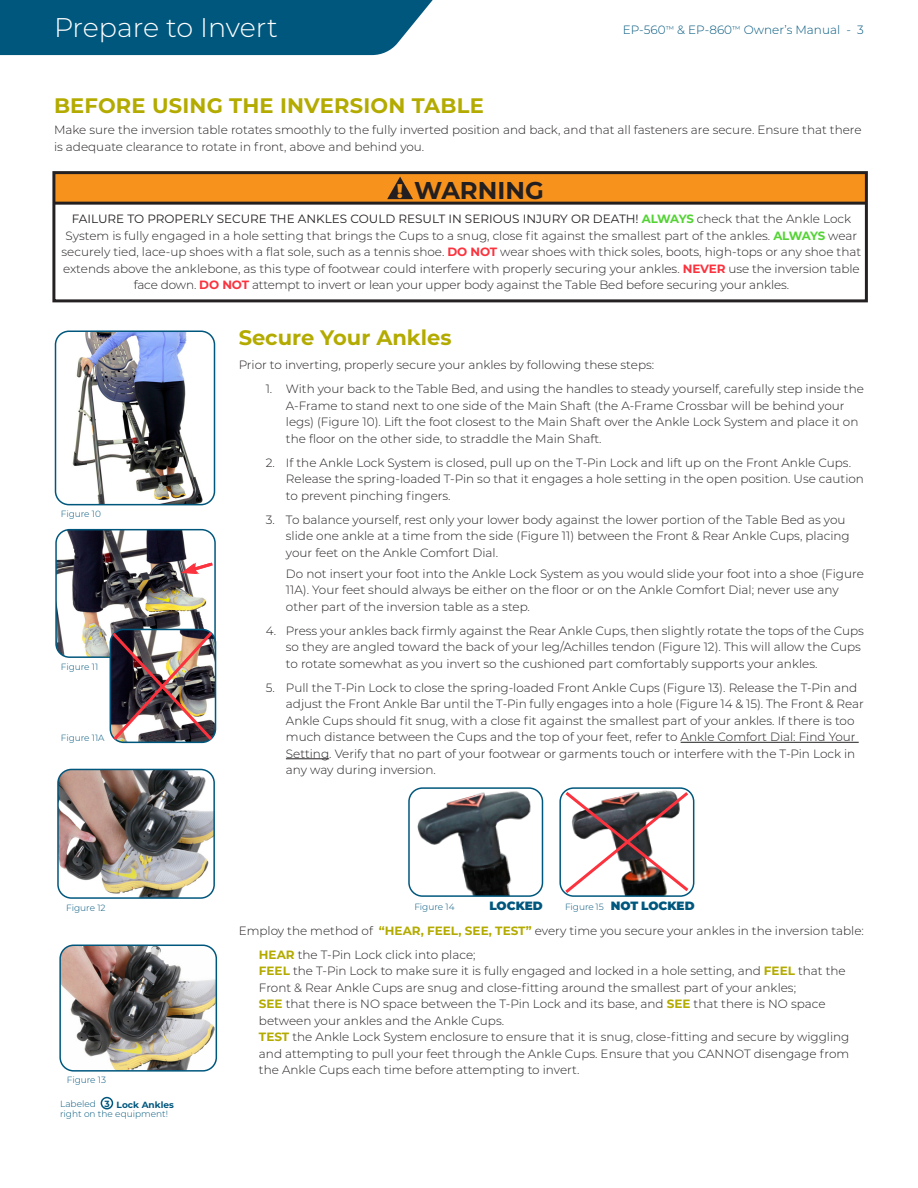
<style>
.page{position:relative;width:918px;height:1188px;background:#fff}
.page>*{position:absolute;margin:0;border:0;box-sizing:border-box;transform-origin:0 0}
.t1{font:300 27px "Montserrat";letter-spacing:-.005em;color:#fff}
.t2{font:700 24.3px "Montserrat";color:#231f20}
.Paragraph_Style_3{font:700 21px "Montserrat";letter-spacing:.01em;color:#b3ab00}
.t3{font:900 19.8px "Montserrat";color:#f7931d;scale:.88 1}
.Paragraph_Style_3-2{font:300 12px/16.5px "Montserrat";color:#231f20}
.t4{font:300 12px "Montserrat";color:#00577d}
.t5{font:900 12px "Montserrat";color:#00577d}
.Paragraph_Style_3-3{font:300 9px "Montserrat";color:#00577d}
.Paragraph_Style_3-4{font:700 9px "Montserrat";color:#00577d}
.s1{font-weight:400}
.s2{font-weight:700;color:#54d335}
.s3{font-weight:700;color:#fb333e}
.s4{font-weight:300;font-size:9px}
.s5{font-weight:700;color:#b3ab00}
</style>
<div class="page">
<hr style="left:681px;top:742px;width:178px;height:1px;background:#231f20">
<hr style="left:286px;top:758px;width:43px;height:1px;background:#231f20">
<div style="left:53px;top:174px;width:813px;height:28px;background:#f7931d"></div>
<hr style="left:53px;top:202px;width:813px;height:3px;background:#231f20">
<img style="left:411px;top:790px;width:130px;height:105px">
<div style="left:408px;top:787px;width:135px;height:110px;border:2px solid #00577d;border-radius:14px"></div>
<div style="left:559px;top:787px;width:135px;height:110px;border:2px solid #00577d;border-radius:14px"></div>
<svg style="left:562px;top:789px;width:130px;height:107px"></svg>
<img style="left:56px;top:331px;width:158px;height:174px">
<div style="left:55px;top:331px;width:160px;height:174px;border:2px solid #00577d;border-radius:14px"></div>
<img style="left:58px;top:531px;width:155px;height:124px">
<div style="left:55px;top:529px;width:161px;height:129px;border:2px solid #00577d;border-radius:14px"></div>
<svg style="left:181px;top:560px;width:35px;height:14px"></svg>
<img style="left:109px;top:629px;width:106px;height:114px">
<div style="left:0;top:0;width:433px;height:55px;background:#00577d"></div>
<svg style="left:387px;top:177px;width:26px;height:22px"></svg>
<div style="left:52px;top:171px;width:816px;height:131px;border:3px solid #231f20"></div>
<div style="left:101px;top:1097px;width:12px;height:12px;border:2px solid #00577d;border-radius:50%"></div>
<img style="left:61px;top:945px;width:155px;height:124px">
<div style="left:59px;top:945px;width:158px;height:127px;border:2px solid #00577d;border-radius:14px"></div>
<img style="left:59px;top:769px;width:154px;height:127px">
<div style="left:57px;top:769px;width:158px;height:130px;border:2px solid #00577d;border-radius:14px"></div>
<p class="t1" style="left:54px;top:9px;width:225px">Prepare to Invert</p>
<p class="t4" style="left:623px;top:22px;width:243px">EP-560<sup>™</sup> &amp; EP-860<sup>™</sup> Owner’s Manual - 3</p>
<p class="Paragraph_Style_3" style="left:54px;top:91px;width:431px">BEFORE USING THE INVERSION TABLE</p>
<p class="Paragraph_Style_3-2" style="left:54px;top:122px;width:809px">Make sure the inversion table rotates smoothly to the fully inverted position and back, and that all fasteners are secure. Ensure that there is adequate clearance to rotate in front, above and behind you.</p>
<p class="t3" style="left:397px;top:176px;width:8px">!</p>
<p class="t2" style="left:414px;top:172px;width:131px">WARNING</p>
<p class="Paragraph_Style_3-2" style="left:62px;top:210px;width:801px;text-align:center"><span class="s1">FAILURE TO PROPERLY SECURE THE ANKLES COULD RESULT IN SERIOUS INJURY OR DEATH!</span> <span class="s2">ALWAYS</span> check that the Ankle Lock System is fully engaged in a hole setting that brings the Cups to a snug, close fit against the smallest part of the ankles. <span class="s2">ALWAYS</span> wear securely tied, lace-up shoes with a flat sole, such as a tennis shoe. <span class="s3">DO NOT</span> wear shoes with thick soles, boots, high-tops or any shoe that extends above the anklebone, as this type of footwear could interfere with properly securing your ankles. <span class="s3">NEVER</span> use the inversion table face down. <span class="s3">DO NOT</span> attempt to invert or lean your upper body against the Table Bed before securing your ankles.</p>
<p class="Paragraph_Style_3-3" style="left:61px;top:508px;width:42px">Figure 10</p>
<p class="Paragraph_Style_3-3" style="left:61px;top:660px;width:39px">Figure 11</p>
<p class="Paragraph_Style_3-3" style="left:61px;top:732px;width:45px">Figure 11A</p>
<p class="Paragraph_Style_3-3" style="left:66px;top:902px;width:41px">Figure 12</p>
<p class="Paragraph_Style_3-3" style="left:67px;top:1073px;width:41px">Figure 13</p>
<p class="Paragraph_Style_3-3" style="left:60px;top:1098px;width:37px">Labeled</p>
<p class="Paragraph_Style_3-3" style="left:60px;top:1108px;width:109px">right on the equipment!</p>
<p class="Paragraph_Style_3-4" style="left:104px;top:1097px;width:7px">3</p>
<p class="Paragraph_Style_3-4" style="left:117px;top:1098px;width:59px">Lock Ankles</p>
<p class="Paragraph_Style_3" style="left:239px;top:322px;width:214px">Secure Your Ankles</p>
<p class="Paragraph_Style_3-2" style="left:239px;top:356px;width:417px">Prior to inverting, properly secure your ankles by following these steps:</p>
<p class="Paragraph_Style_3-2" style="left:286px;top:380px;width:580px;text-indent:-20px">1. With your back to the Table Bed, and using the handles to steady yourself, carefully step inside the A-Frame to stand next to one side of the Main Shaft (the A-Frame Crossbar will be behind your legs) (Figure 10). Lift the foot closest to the Main Shaft over the Ankle Lock System and place it on the floor on the other side, to straddle the Main Shaft.</p>
<p class="Paragraph_Style_3-2" style="left:286px;top:454px;width:580px;text-indent:-20px">2. If the Ankle Lock System is closed, pull up on the T-Pin Lock and lift up on the Front Ankle Cups.<br>Release the spring-loaded T-Pin so that it engages a hole setting in the open position. Use caution to prevent pinching fingers.</p>
<p class="Paragraph_Style_3-2" style="left:286px;top:511px;width:565px;text-indent:-20px">3. To balance yourself, rest only your lower body against the lower portion of the Table Bed as you slide one ankle at a time from the side (Figure 11) between the Front &amp; Rear Ankle Cups, placing your feet on the Ankle Comfort Dial.</p>
<p class="Paragraph_Style_3-2" style="left:286px;top:565px;width:579px">Do not insert your foot into the Ankle Lock System as you would slide your foot into a shoe (Figure<br>11A). Your feet should always be either on the floor or on the Ankle Comfort Dial; never use any other part of the inversion table as a step.</p>
<p class="Paragraph_Style_3-2" style="left:286px;top:622px;width:580px;text-indent:-20px">4. Press your ankles back firmly against the Rear Ankle Cups, then slightly rotate the tops of the Cups so they are angled toward the back of your leg/Achilles tendon (Figure 12). This will allow the Cups to rotate somewhat as you invert so the cushioned part comfortably supports your ankles.</p>
<p class="Paragraph_Style_3-2" style="left:286px;top:679px;width:579px;text-indent:-20px">5. Pull the T-Pin Lock to close the spring-loaded Front Ankle Cups (Figure 13). Release the T-Pin and adjust the Front Ankle Bar until the T-Pin fully engages into a hole (Figure 14 &amp; 15). The Front &amp; Rear Ankle Cups should fit snug, with a close fit against the smallest part of your ankles. If there is too much distance between the Cups and the top of your feet, refer to Ankle Comfort Dial: Find Your Setting. Verify that no part of your footwear or garments touch or interfere with the T-Pin Lock in any way during inversion.</p>
<p class="Paragraph_Style_3-3" style="left:414px;top:901px;width:42px">Figure 14</p>
<p class="t5" style="left:489px;top:897px;width:55px">LOCKED</p>
<p class="t5" style="left:565px;top:896px;width:131px"><span class="s4">Figure 15</span> NOT LOCKED</p>
<p class="Paragraph_Style_3-2" style="left:239px;top:922px;width:627px">Employ the method of <span class="s5">“HEAR, FEEL, SEE, TEST”</span> every time you secure your ankles in the inversion table:</p>
<p class="Paragraph_Style_3-2" style="left:259px;top:946px;width:218px"><span class="s5">HEAR</span> the T-Pin Lock click into place;</p>
<p class="Paragraph_Style_3-2" style="left:259px;top:963px;width:588px"><span class="s5">FEEL</span> the T-Pin Lock to make sure it is fully engaged and locked in a hole setting, and <span class="s5">FEEL</span> that the<br>Front &amp; Rear Ankle Cups are snug and close-fitting around the smallest part of your ankles;</p>
<p class="Paragraph_Style_3-2" style="left:259px;top:996px;width:568px"><span class="s5">SEE</span> that there is NO space between the T-Pin Lock and its base, and <span class="s5">SEE</span> that there is NO space between your ankles and the Ankle Cups.</p>
<p class="Paragraph_Style_3-2" style="left:259px;top:1029px;width:592px;text-align:justify"><span class="s5">TEST</span> the Ankle Lock System enclosure to ensure that it is snug, close-fitting and secure by wiggling and attempting to pull your feet through the Ankle Cups. Ensure that you CANNOT disengage from the Ankle Cups each time before attempting to invert.</p>
</div>
